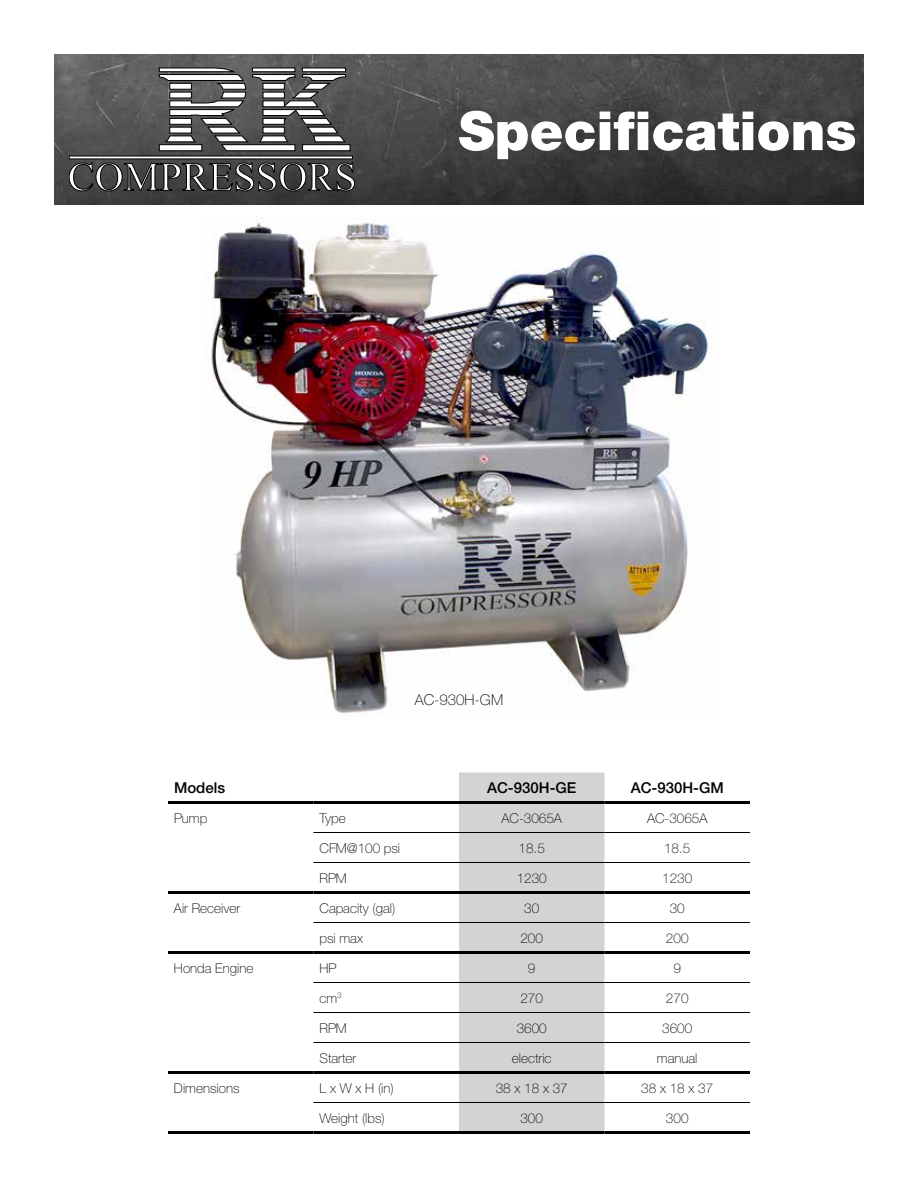
<style>
.page{position:relative;width:918px;height:1188px;background:#fff}
.page>*{position:absolute;margin:0;border:0;box-sizing:border-box;transform-origin:0 0}
.t1{font:900 54px "Helvetica Neue";color:#fff}
.t2{font:500 15px "Helvetica Neue";color:#000}
.t3{font:100 15px "Helvetica Neue";color:#000}
.t4{font:100 13.5px "Helvetica Neue";color:#000}
</style>
<div class="page">
<img style="left:54px;top:54px;width:810px;height:151px">
<svg style="left:69px;top:163px;width:286px;height:28px;background:#565656"></svg>
<svg style="left:346px;top:145px;width:4px;height:6px"></svg>
<svg style="left:159px;top:68px;width:187px;height:83px"></svg>
<img style="left:205px;top:218px;width:506px;height:498px">
<div style="left:459px;top:772px;width:145px;height:359px;background:#d1d3d4"></div>
<hr style="left:314px;top:832px;width:145px;height:1px;background:#000">
<hr style="left:459px;top:832px;width:145px;height:1px;background:#000">
<hr style="left:604px;top:832px;width:146px;height:1px;background:#000">
<hr style="left:314px;top:862px;width:145px;height:1px;background:#000">
<hr style="left:459px;top:862px;width:145px;height:1px;background:#000">
<hr style="left:604px;top:862px;width:146px;height:1px;background:#000">
<hr style="left:314px;top:922px;width:145px;height:1px;background:#000">
<hr style="left:459px;top:922px;width:145px;height:1px;background:#000">
<hr style="left:604px;top:922px;width:146px;height:1px;background:#000">
<hr style="left:314px;top:982px;width:145px;height:1px;background:#000">
<hr style="left:459px;top:982px;width:145px;height:1px;background:#000">
<hr style="left:604px;top:982px;width:146px;height:1px;background:#000">
<hr style="left:314px;top:1012px;width:145px;height:1px;background:#000">
<hr style="left:459px;top:1012px;width:145px;height:1px;background:#000">
<hr style="left:604px;top:1012px;width:146px;height:1px;background:#000">
<hr style="left:314px;top:1042px;width:145px;height:1px;background:#000">
<hr style="left:459px;top:1042px;width:145px;height:1px;background:#000">
<hr style="left:604px;top:1042px;width:146px;height:1px;background:#000">
<hr style="left:314px;top:1102px;width:145px;height:1px;background:#000">
<hr style="left:459px;top:1102px;width:145px;height:1px;background:#000">
<hr style="left:604px;top:1102px;width:146px;height:1px;background:#000">
<hr style="left:168px;top:801px;width:146px;height:3px;background:#000">
<hr style="left:314px;top:801px;width:145px;height:3px;background:#000">
<hr style="left:459px;top:801px;width:145px;height:3px;background:#000">
<hr style="left:604px;top:801px;width:146px;height:3px;background:#000">
<hr style="left:168px;top:891px;width:146px;height:3px;background:#000">
<hr style="left:314px;top:891px;width:145px;height:3px;background:#000">
<hr style="left:459px;top:891px;width:145px;height:3px;background:#000">
<hr style="left:604px;top:891px;width:146px;height:3px;background:#000">
<hr style="left:168px;top:951px;width:146px;height:3px;background:#000">
<hr style="left:314px;top:951px;width:145px;height:3px;background:#000">
<hr style="left:459px;top:951px;width:145px;height:3px;background:#000">
<hr style="left:604px;top:951px;width:146px;height:3px;background:#000">
<hr style="left:168px;top:1071px;width:146px;height:3px;background:#000">
<hr style="left:314px;top:1071px;width:145px;height:3px;background:#000">
<hr style="left:459px;top:1071px;width:145px;height:3px;background:#000">
<hr style="left:604px;top:1071px;width:146px;height:3px;background:#000">
<hr style="left:168px;top:1131px;width:146px;height:3px;background:#000">
<hr style="left:314px;top:1131px;width:145px;height:3px;background:#000">
<hr style="left:459px;top:1131px;width:145px;height:3px;background:#000">
<hr style="left:604px;top:1131px;width:146px;height:3px;background:#000">
<h1 class="t1" style="left:458px;top:99px;width:400px">Specifications</h1>
<p class="t3" style="left:415px;top:691px;width:90px">AC-930H-GM</p>
<p class="t2" style="left:174px;top:779px;width:53px">Models</p>
<p class="t2" style="left:487px;top:779px;width:91px">AC-930H-GE</p>
<p class="t2" style="left:631px;top:779px;width:95px">AC-930H-GM</p>
<p class="t4" style="left:174px;top:810px;width:35px">Pump</p>
<p class="t4" style="left:320px;top:810px;width:28px">Type</p>
<p class="t4" style="left:502px;top:810px;width:62px">AC-3065A</p>
<p class="t4" style="left:647px;top:810px;width:62px">AC-3065A</p>
<p class="t4" style="left:320px;top:840px;width:82px">CFM@100 psi</p>
<p class="t4" style="left:519px;top:840px;width:28px">18.5</p>
<p class="t4" style="left:664px;top:840px;width:28px">18.5</p>
<p class="t4" style="left:320px;top:870px;width:29px">RPM</p>
<p class="t4" style="left:517px;top:870px;width:32px">1230</p>
<p class="t4" style="left:662px;top:870px;width:32px">1230</p>
<p class="t4" style="left:174px;top:900px;width:68px">Air Receiver</p>
<p class="t4" style="left:320px;top:900px;width:77px">Capacity (gal)</p>
<p class="t4" style="left:524px;top:900px;width:17px">30</p>
<p class="t4" style="left:670px;top:900px;width:17px">30</p>
<p class="t4" style="left:320px;top:930px;width:45px">psi max</p>
<p class="t4" style="left:520px;top:930px;width:24px">200</p>
<p class="t4" style="left:666px;top:930px;width:24px">200</p>
<p class="t4" style="left:174px;top:960px;width:81px">Honda Engine</p>
<p class="t4" style="left:320px;top:960px;width:19px">HP</p>
<p class="t4" style="left:528px;top:960px;width:9px">9</p>
<p class="t4" style="left:673px;top:960px;width:9px">9</p>
<p class="t4" style="left:320px;top:990px;width:24px">cm<sup>3</sup></p>
<p class="t4" style="left:520px;top:990px;width:24px">270</p>
<p class="t4" style="left:666px;top:990px;width:24px">270</p>
<p class="t4" style="left:320px;top:1020px;width:29px">RPM</p>
<p class="t4" style="left:517px;top:1020px;width:32px">3600</p>
<p class="t4" style="left:662px;top:1020px;width:32px">3600</p>
<p class="t4" style="left:320px;top:1050px;width:38px">Starter</p>
<p class="t4" style="left:512px;top:1050px;width:41px">electric</p>
<p class="t4" style="left:657px;top:1050px;width:42px">manual</p>
<p class="t4" style="left:174px;top:1080px;width:67px">Dimensions</p>
<p class="t4" style="left:320px;top:1080px;width:76px">L x W x H (in)</p>
<p class="t4" style="left:496px;top:1080px;width:74px">38 x 18 x 37</p>
<p class="t4" style="left:641px;top:1080px;width:74px">38 x 18 x 37</p>
<p class="t4" style="left:320px;top:1110px;width:67px">Weight (lbs)</p>
<p class="t4" style="left:520px;top:1110px;width:24px">300</p>
<p class="t4" style="left:666px;top:1110px;width:24px">300</p>
</div>
